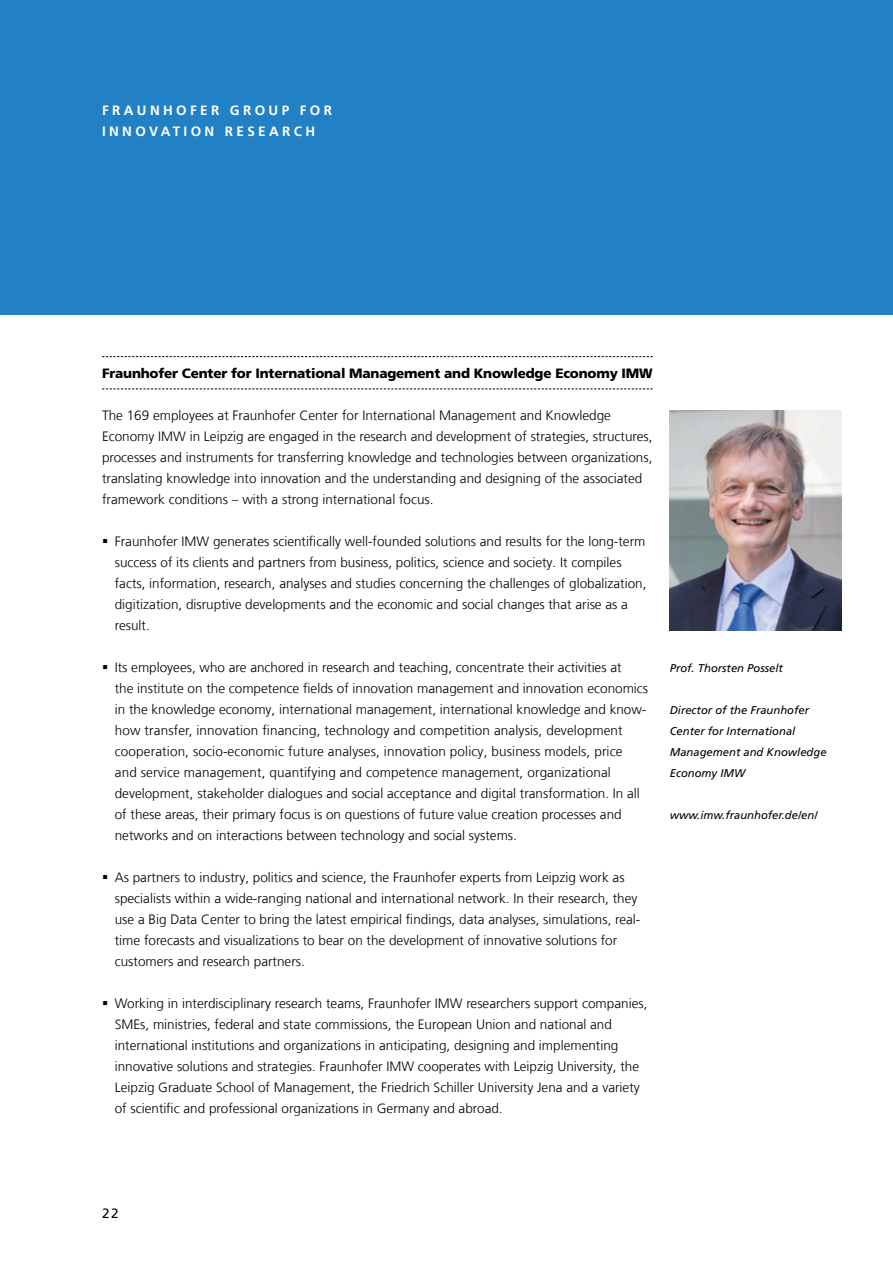
<style>
.page{position:relative;width:893px;height:1263px;background:#fff}
.page>*{position:absolute;margin:0;border:0;box-sizing:border-box;transform-origin:0 0}
.t1{font:300 13.5px/21px "Frutiger LT Com";color:#000}
.t2{font:900 13.5px "Frutiger LT Com";letter-spacing:-.015em;color:#000}
.t3{font:700 13.5px/21px "Frutiger LT Com";letter-spacing:.25em;color:#fff}
.t4{font:13.5px "Frutiger LT Com";color:#000}
.t5{font:italic 11.25px/21px "Frutiger LT Com";color:#000}
</style>
<div class="page">
<div style="left:0;top:0;width:893px;height:315px;background:#2281c4"></div>
<svg style="left:102px;top:356px;width:551px;height:1px"></svg>
<svg style="left:102px;top:389px;width:551px;height:1px"></svg>
<img style="left:670px;top:411px;width:172px;height:219px">
<p class="t3" style="left:102px;top:100px;width:231px">FRAUNHOFER GROUP FOR<br>INNOVATION RESEARCH</p>
<p class="t2" style="left:102px;top:365px;width:552px">Fraunhofer Center for International Management and Knowledge Economy IMW</p>
<p class="t1" style="left:102px;top:405px;width:552px">The 169 employees at Fraunhofer Center for International Management and Knowledge Economy IMW in Leipzig are engaged in the research and development of strategies, structures, processes and instruments for transferring knowledge and technologies between organizations, translating knowledge into innovation and the understanding and designing of the associated framework conditions – with a strong international focus.</p>
<p class="t1" style="left:115px;top:531px;width:533px">Fraunhofer IMW generates scientifically well-founded solutions and results for the long-term success of its clients and partners from business, politics, science and society. It compiles facts, information, research, analyses and studies concerning the challenges of globalization, digitization, disruptive developments and the economic and social changes that arise as a result.</p>
<p class="t1" style="left:115px;top:657px;width:535px">Its employees, who are anchored in research and teaching, concentrate their activities at<br>the institute on the competence fields of innovation management and innovation economics in the knowledge economy, international management, international knowledge and know&shy;how transfer, innovation financing, technology and competition analysis, development cooperation, socio-economic future analyses, innovation policy, business models, price<br>and service management, quantifying and competence management, organizational development, stakeholder dialogues and social acceptance and digital transformation. In all of these areas, their primary focus is on questions of future value creation processes and networks and on interactions between technology and social systems.</p>
<p class="t1" style="left:115px;top:867px;width:527px">As partners to industry, politics and science, the Fraunhofer experts from Leipzig work as specialists within a wide-ranging national and international network. In their research, they use a Big Data Center to bring the latest empirical findings, data analyses, simulations, real&shy;time forecasts and visualizations to bear on the development of innovative solutions for customers and research partners.</p>
<p class="t1" style="left:115px;top:993px;width:534px">Working in interdisciplinary research teams, Fraunhofer IMW researchers support companies, SMEs, ministries, federal and state commissions, the European Union and national and international institutions and organizations in anticipating, designing and implementing innovative solutions and strategies. Fraunhofer IMW cooperates with Leipzig University, the Leipzig Graduate School of Management, the Friedrich Schiller University Jena and a variety of scientific and professional organizations in Germany and abroad.</p>
<p class="t5" style="left:670px;top:658px;width:115px">Prof. Thorsten Posselt</p>
<p class="t5" style="left:670px;top:700px;width:158px">Director of the Fraunhofer<br>Center for International<br>Management and Knowledge<br>Economy IMW</p>
<p class="t5" style="left:670px;top:805px;width:149px">www.imw.fraunhofer.de/en/</p>
<p class="t4" style="left:102px;top:1205px;width:18px">22</p>
</div>
